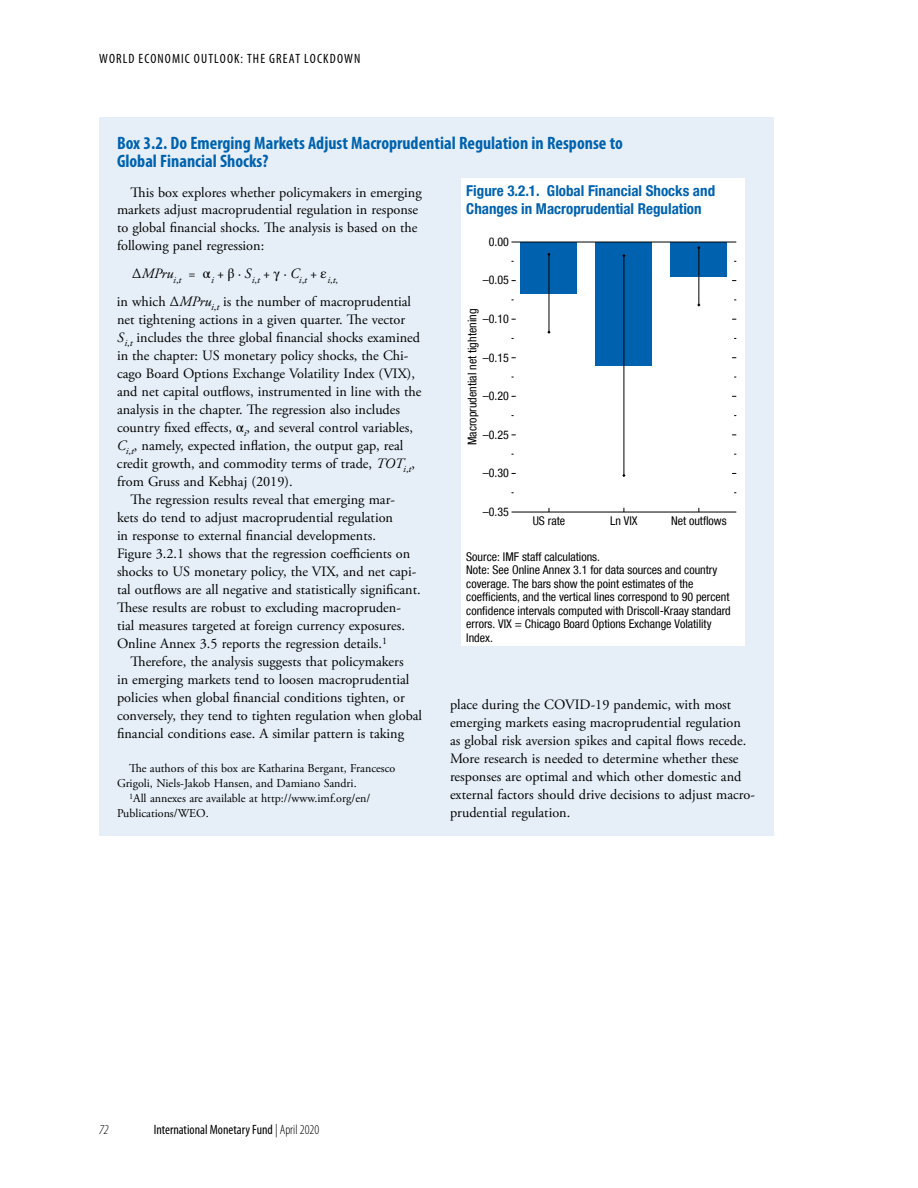
<style>
.page{position:relative;width:918px;height:1188px;background:#fff}
.page>*{position:absolute;margin:0;border:0;box-sizing:border-box;transform-origin:0 0}
.t1{font:700 condensed 18px/18px "Myriad Pro";color:#0062af}
.t2{font:700 condensed 15px/18px "Helvetica Neue LT Com";color:#0062af}
.t3{font:14.25px/18px "Adobe Garamond Pro";color:#000}
.t4{font:condensed 13.5px "Myriad Pro";letter-spacing:.075em;color:#000}
.t5{font:condensed 13.5px "Myriad Pro";color:#000}
.t6{font:italic 300 condensed 13.5px "Myriad Pro";color:#000}
.t7{font:condensed 12px/13.5px "Helvetica Neue LT Com";color:#000}
.t8{font:12px "Adobe Garamond Pro";color:#000}
.s1{font-style:italic}
.s2{font-family:"STIX General"}
.s3{font-weight:300}
</style>
<div class="page">
<div style="left:99px;top:117px;width:675px;height:719px;background:#e6eff7"></div>
<div style="left:461px;top:178px;width:284px;height:468px;background:#fff"></div>
<div style="left:520px;top:242px;width:57px;height:51px;background:#0062af"></div>
<div style="left:595px;top:242px;width:57px;height:124px;background:#0062af"></div>
<div style="left:670px;top:242px;width:57px;height:34px;background:#0062af"></div>
<hr style="left:549px;top:254px;width:1px;height:78px;background:#000">
<hr style="left:624px;top:256px;width:1px;height:220px;background:#000">
<hr style="left:698px;top:248px;width:1px;height:57px;background:#000">
<hr style="left:512px;top:242px;width:224px;height:1px;background:#000">
<hr style="left:512px;top:512px;width:224px;height:1px;background:#000">
<p class="t4" style="left:99px;top:51px;width:219px">WORLD ECONOMIC OUTLOOK: The Great Lockdown</p>
<p class="t1" style="left:117px;top:134px;width:507px">Box 3.2. Do Emerging Markets Adjust Macroprudential Regulation in Response to<br>Global Financial Shocks?</p>
<p class="t3" style="left:117px;top:183px;width:306px;text-indent:13px">This box explores whether policymakers in emerging markets adjust macroprudential regulation in response to global financial shocks. The analysis is based on the following panel regression:</p>
<p class="t3" style="left:117px;top:260px;width:296px;line-height:27.8px;text-indent:15px">∆ <span class="s1">MPru</span><sub>i</sub><sub>,</sub><sub>t</sub> = <span class="s2">α</span><sub>i</sub> + <span class="s2">β</span> ∙ <span class="s1">S</span><sub>i</sub><sub>,</sub><sub>t</sub> + <span class="s2">γ</span> ∙ <span class="s1">C</span><sub>i</sub><sub>,</sub><sub>t</sub> + <span class="s2">ε</span><sub>i</sub><sub>,</sub><sub>t</sub><sub>,<br></sub>in which ∆ <span class="s1">MPru</span><sub>i</sub><sub>,</sub><sub>t</sub> is the number of macroprudential</p>
<p class="t3" style="left:117px;top:311px;width:290px">net tightening actions in a given quarter. The vector</p>
<p class="t3" style="left:117px;top:329px;width:305px"><span class="s1">S</span><sub>i</sub><sub>,</sub><sub>t</sub> includes the three global financial shocks examined</p>
<p class="t3" style="left:117px;top:347px;width:293px">in the chapter: US monetary policy shocks, the Chi-</p>
<p class="t3" style="left:117px;top:365px;width:300px">cago Board Options Exchange Volatility Index (VIX),</p>
<p class="t3" style="left:117px;top:383px;width:306px">and net capital outflows, instrumented in line with the</p>
<p class="t3" style="left:117px;top:401px;width:285px">analysis in the chapter. The regression also includes</p>
<p class="t3" style="left:117px;top:419px;width:298px">country fixed effects, <span class="s2">α</span><sub>i</sub>, and several control variables,</p>
<p class="t3" style="left:117px;top:437px;width:288px"><span class="s1">C</span><sub>i</sub><sub>,</sub><sub>t</sub>, namely, expected inflation, the output gap, real</p>
<p class="t3" style="left:117px;top:455px;width:299px">credit growth, and commodity terms of trade, <span class="s1">TOT</span><sub>i</sub><sub>,</sub><sub>t</sub>,</p>
<p class="t3" style="left:117px;top:473px;width:177px">from Gruss and Kebhaj (2019).</p>
<p class="t3" style="left:130px;top:491px;width:266px">The regression results reveal that emerging mar-</p>
<p class="t3" style="left:117px;top:509px;width:278px">kets do tend to adjust macroprudential regulation</p>
<p class="t3" style="left:117px;top:527px;width:260px">in response to external financial developments.</p>
<p class="t3" style="left:117px;top:545px;width:295px">Figure 3.2.1 shows that the regression coefficients on</p>
<p class="t3" style="left:117px;top:563px;width:301px">shocks to US monetary policy, the VIX, and net capi-</p>
<p class="t3" style="left:117px;top:581px;width:305px">tal outflows are all negative and statistically significant.</p>
<p class="t3" style="left:117px;top:599px;width:285px">These results are robust to excluding macropruden-</p>
<p class="t3" style="left:117px;top:617px;width:289px">tial measures targeted at foreign currency exposures.</p>
<p class="t3" style="left:117px;top:635px;width:272px">Online Annex 3.5 reports the regression details.<sup>1</sup></p>
<p class="t3" style="left:130px;top:653px;width:275px">Therefore, the analysis suggests that policymakers</p>
<p class="t3" style="left:117px;top:671px;width:294px">in emerging markets tend to loosen macroprudential</p>
<p class="t3" style="left:117px;top:689px;width:289px">policies when global financial conditions tighten, or</p>
<p class="t3" style="left:117px;top:707px;width:307px">conversely, they tend to tighten regulation when global</p>
<p class="t3" style="left:117px;top:725px;width:289px">financial conditions ease. A similar pattern is taking</p>
<p class="t8" style="left:129px;top:761px;width:268px">The authors of this box are Katharina Bergant, Francesco</p>
<p class="t8" style="left:117px;top:776px;width:241px">Grigoli, Niels-Jakob Hansen, and Damiano Sandri.</p>
<p class="t8" style="left:129px;top:791px;width:243px"><sup>1</sup>All annexes are available at http://www.imf.org/en/</p>
<p class="t8" style="left:117px;top:806px;width:93px">Publications/WEO.</p>
<p class="t2" style="left:466px;top:181px;width:250px">Figure 3.2.1. Global Financial Shocks and<br>Changes in Macroprudential Regulation</p>
<p class="t7" style="left:489px;top:235px;width:22px">0.00</p>
<p class="t7" style="left:483px;top:273px;width:28px">–0.05</p>
<p class="t7" style="left:465px;top:445px;width:138px;rotate:-90deg">Macroprudential net tightening</p>
<p class="t7" style="left:483px;top:312px;width:28px">–0.10</p>
<p class="t7" style="left:483px;top:350px;width:28px">–0.15</p>
<p class="t7" style="left:483px;top:389px;width:28px">–0.20</p>
<p class="t7" style="left:483px;top:428px;width:28px">–0.25</p>
<p class="t7" style="left:483px;top:466px;width:28px">–0.30</p>
<p class="t7" style="left:483px;top:505px;width:28px">–0.35</p>
<p class="t7" style="left:533px;top:514px;width:34px">US rate</p>
<p class="t7" style="left:610px;top:514px;width:29px">Ln VIX</p>
<p class="t7" style="left:671px;top:514px;width:57px">Net outflows</p>
<p class="t7" style="left:466px;top:550px;width:266px">Source: IMF staff calculations.<br>Note: See Online Annex 3.1 for data sources and country coverage. The bars show the point estimates of the coefficients, and the vertical lines correspond to 90 percent confidence intervals computed with Driscoll-Kraay standard errors. VIX = Chicago Board Options Exchange Volatility Index.</p>
<p class="t3" style="left:450px;top:696px;width:307px">place during the COVID-19 pandemic, with most emerging markets easing macroprudential regulation<br>as global risk aversion spikes and capital flows recede.<br>More research is needed to determine whether these responses are optimal and which other domestic and external factors should drive decisions to adjust macro&shy;prudential regulation.</p>
<p class="t6" style="left:99px;top:1122px;width:11px">72</p>
<p class="t5" style="left:154px;top:1122px;width:167px">International Monetary Fund <span class="s3">| April 2020</span></p>
</div>
